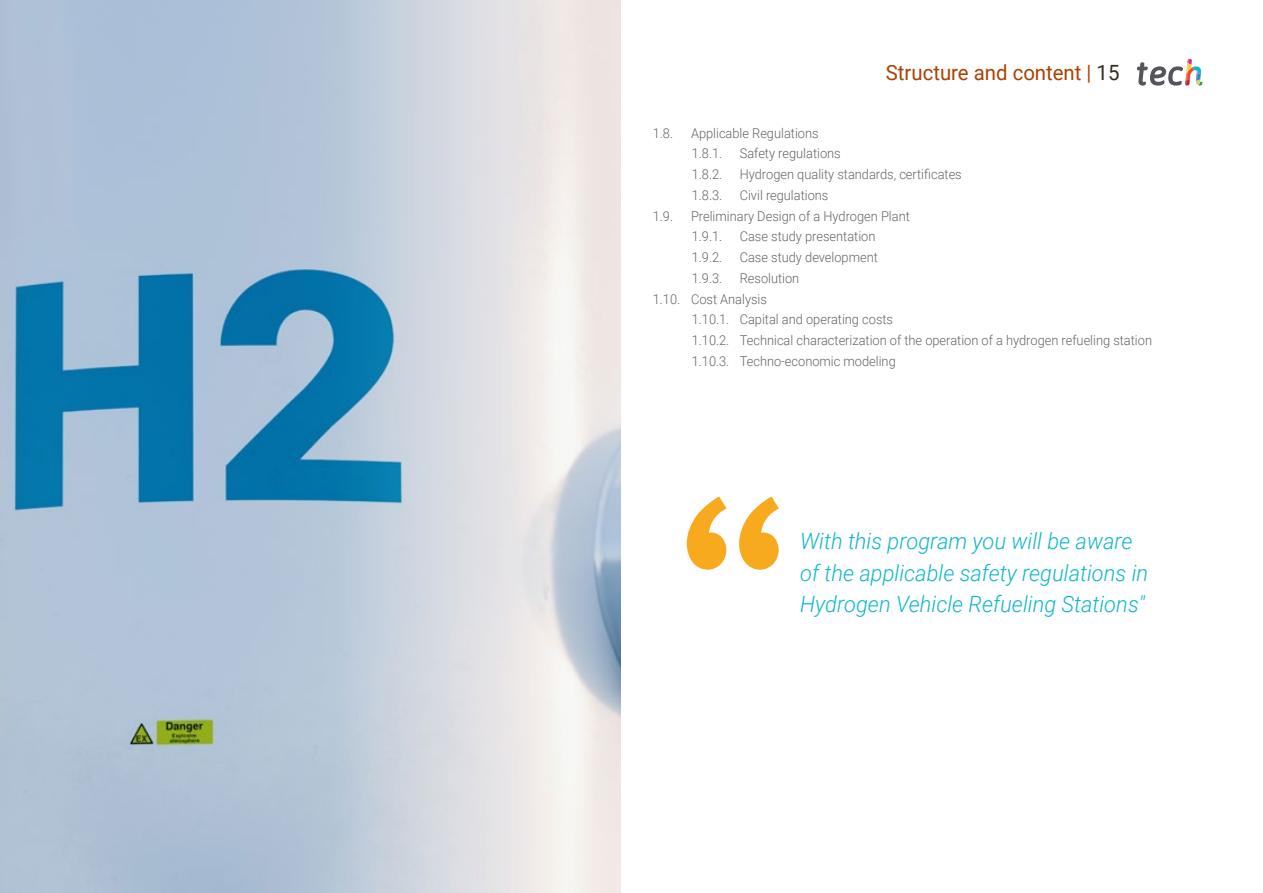
<style>
.page{position:relative;width:1263px;height:893px;background:#fff}
.page>*{position:absolute;margin:0;border:0;box-sizing:border-box;transform-origin:0 0}
.t1{font:italic 300 22.5px/31.5px "Roboto";color:#0fb6cf}
.t2{font:21px "Roboto";color:#ae4000}
.t3{font:300 13.5px/20.7px "Roboto";color:#61646a;scale:.95 1}
.s1{color:#312e20}
</style>
<div class="page">
<img style="left:0;top:0;width:621px;height:893px">
<svg style="left:1137px;top:59px;width:65px;height:27px"></svg>
<svg style="left:687px;top:496px;width:92px;height:74px"></svg>
<p class="t3" style="left:653px;top:122px;width:23px">1.8.</p>
<p class="t3" style="left:691px;top:122px;width:136px">Applicable Regulations<br>1.8.1.</p>
<p class="t3" style="left:740px;top:143px;width:108px">Safety regulations</p>
<h2 class="t2" style="left:886px;top:57px;width:235px">Structure and content | <span class="s1">15</span></h2>
<p class="t3" style="left:692px;top:164px;width:34px">1.8.2.</p>
<p class="t3" style="left:740px;top:164px;width:235px">Hydrogen quality standards, certificates</p>
<p class="t3" style="left:692px;top:184px;width:34px">1.8.3.</p>
<p class="t3" style="left:740px;top:184px;width:95px">Civil regulations</p>
<p class="t3" style="left:653px;top:205px;width:23px">1.9.</p>
<p class="t3" style="left:691px;top:205px;width:232px">Preliminary Design of a Hydrogen Plant<br>1.9.1.</p>
<p class="t3" style="left:740px;top:226px;width:144px">Case study presentation</p>
<p class="t3" style="left:692px;top:247px;width:34px">1.9.2.</p>
<p class="t3" style="left:740px;top:247px;width:147px">Case study development</p>
<p class="t3" style="left:692px;top:267px;width:34px">1.9.3.</p>
<p class="t3" style="left:653px;top:267px;width:156px;text-indent:87px">Resolution<br>1.10. Cost Analysis</p>
<p class="t3" style="left:692px;top:309px;width:486px">1.10.1. Capital and operating costs<br>1.10.2. Technical characterization of the operation of a hydrogen refueling station<br>1.10.3. Techno-economic modeling</p>
<h1 class="t1" style="left:800px;top:525px;width:350px">With this program you will be aware of the applicable safety regulations in<br>Hydrogen Vehicle Refueling Stations"</h1>
</div>
